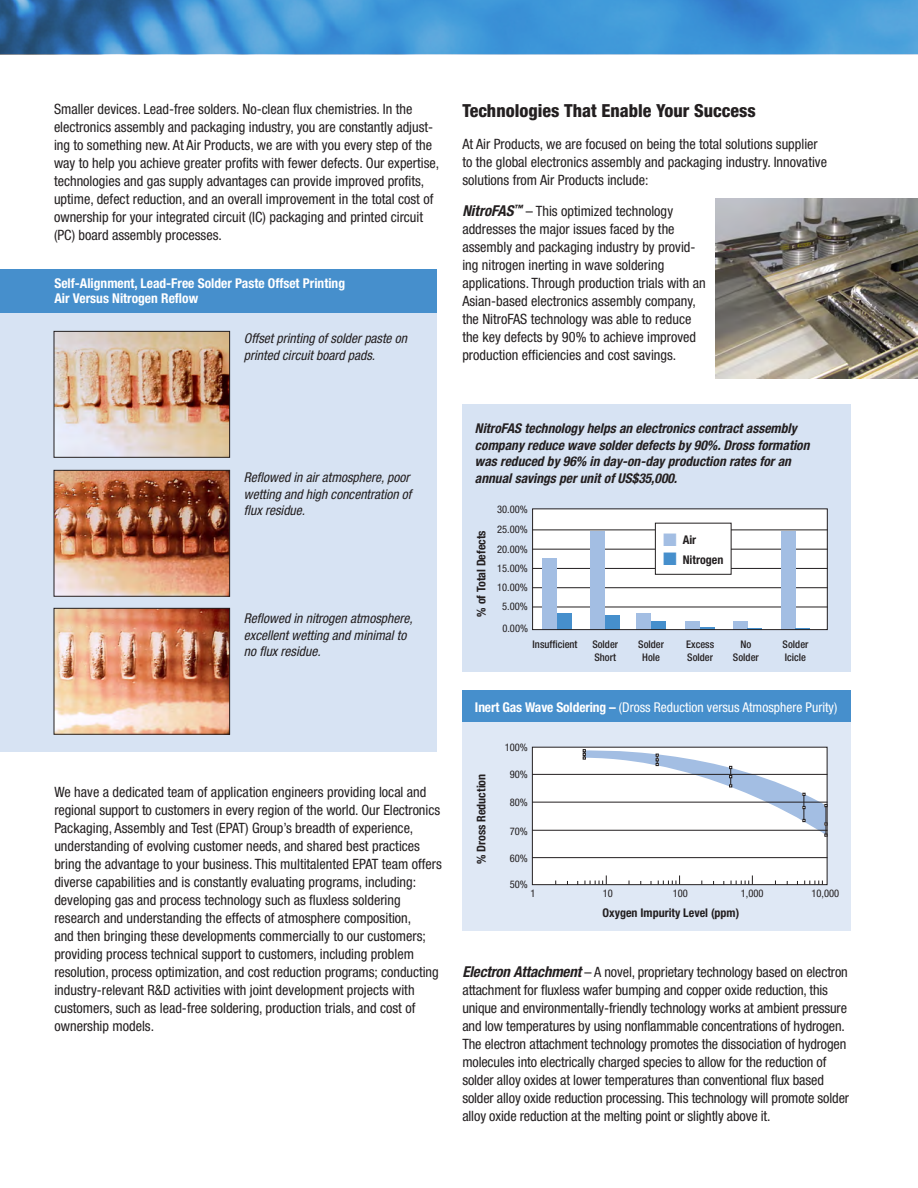
<style>
.page{position:relative;width:918px;height:1188px;background:#fff}
.page>*{position:absolute;margin:0;border:0;box-sizing:border-box;transform-origin:0 0}
.t1{font:800 condensed 18px "Helvetica Neue";color:#231f20}
.t2{font:condensed 14.25px/18px "Helvetica Neue";color:#231f20}
.t3{font:italic condensed 13.5px/16.5px "Helvetica Neue";color:#231f20}
.t4{font:italic 700 condensed 13.5px/16.5px "Helvetica Neue";color:#231f20}
.t5{font:700 condensed 13.5px/15px "Helvetica Neue";color:#fff}
.t6{font:condensed 13.5px "Helvetica Neue";color:#fff}
.t7{font:700 condensed 12px "Helvetica Neue";color:#231f20}
.t8{font:condensed 10.5px/19px "Helvetica Neue";color:#231f20}
.t9{font:500 condensed 10.5px/13.5px "Helvetica Neue";color:#231f20}
.s1{font-weight:700;font-style:italic;font-size:15px}
.s2{color:#a3bee3}
.s3{color:#468fcc}
.s4{font-weight:700}
</style>
<div class="page">
<div style="left:462px;top:690px;width:388px;height:241px;background:#dfe8f5"></div>
<div style="left:532px;top:747px;width:295px;height:138px;background:#fff"></div>
<div style="left:0;top:313px;width:437px;height:438px;background:#d7e3f3"></div>
<div style="left:0;top:270px;width:437px;height:43px;background:#468fcc"></div>
<div style="left:462px;top:405px;width:388px;height:267px;background:#d7e3f3"></div>
<hr style="left:532px;top:774px;width:295px;height:1px;background:#231f20">
<hr style="left:532px;top:802px;width:295px;height:1px;background:#231f20">
<hr style="left:532px;top:830px;width:295px;height:1px;background:#231f20">
<hr style="left:532px;top:857px;width:295px;height:1px;background:#231f20">
<svg style="left:532px;top:510px;width:296px;height:121px;background:#e6ebf1"></svg>
<div style="left:532px;top:508px;width:296px;height:122px;border:1px solid #231f20"></div>
<div style="left:532px;top:747px;width:295px;height:138px;border:1px solid #231f20"></div>
<div style="left:655px;top:523px;width:76px;height:51px;background:#fff"></div>
<div style="left:655px;top:523px;width:77px;height:52px;border:1px solid #231f20"></div>
<div style="left:462px;top:690px;width:388px;height:32px;background:#468fcc"></div>
<svg style="left:731px;top:875px;width:22px;height:9px"></svg>
<svg style="left:804px;top:881px;width:19px;height:3px"></svg>
<svg style="left:658px;top:875px;width:22px;height:9px"></svg>
<svg style="left:585px;top:875px;width:22px;height:9px"></svg>
<svg style="left:583px;top:746px;width:244px;height:90px"></svg>
<img style="left:0;top:0;width:918px;height:54px">
<img style="left:56px;top:333px;width:172px;height:123px">
<div style="left:54px;top:331px;width:176px;height:127px;border:1px solid #231f20"></div>
<img style="left:56px;top:472px;width:172px;height:123px">
<div style="left:54px;top:470px;width:176px;height:127px;border:1px solid #231f20"></div>
<img style="left:56px;top:610px;width:172px;height:123px">
<div style="left:54px;top:608px;width:176px;height:127px;border:1px solid #231f20"></div>
<img style="left:715px;top:198px;width:203px;height:180px">
<p class="t2" style="left:54px;top:100px;width:387px">Smaller devices. Lead-free solders. No-clean flux chemistries. In the electronics assembly and packaging industry, you are constantly adjust&shy;ing to something new. At Air Products, we are with you every step of the way to help you achieve greater profits with fewer defects. Our expertise, technologies and gas supply advantages can provide improved profits, uptime, defect reduction, and an overall improvement in the total cost of ownership for your integrated circuit (IC) packaging and printed circuit (PC) board assembly processes.</p>
<p class="t5" style="left:54px;top:276px;width:292px">Self-Alignment, Lead-Free Solder Paste Offset Printing<br>Air Versus Nitrogen Reflow</p>
<p class="t3" style="left:244px;top:330px;width:165px">Offset printing of solder paste on printed circuit board pads.</p>
<p class="t1" style="left:462px;top:100px;width:295px">Technologies That Enable Your Success</p>
<p class="t2" style="left:462px;top:135px;width:366px">At Air Products, we are focused on being the total solutions supplier to the global electronics assembly and packaging industry. Innovative solutions from Air Products include:</p>
<p class="t2" style="left:462px;top:202px;width:245px"><span class="s1">NitroFAS</span><sup>™</sup> – This optimized technology addresses the major issues faced by the assembly and packaging industry by provid&shy;ing nitrogen inerting in wave soldering applications. Through production trials with an Asian-based electronics assembly company, the NitroFAS technology was able to reduce the key defects by 90% to achieve improved production efficiencies and cost savings.</p>
<p class="t3" style="left:244px;top:469px;width:169px">Reflowed in air atmosphere, poor wetting and high concentration of flux residue.</p>
<p class="t3" style="left:244px;top:610px;width:170px">Reflowed in nitrogen atmosphere, excellent wetting and minimal to no flux residue.</p>
<p class="t2" style="left:54px;top:783px;width:389px">We have a dedicated team of application engineers providing local and regional support to customers in every region of the world. Our Electronics Packaging, Assembly and Test (EPAT) Group’s breadth of experience, understanding of evolving customer needs, and shared best practices bring the advantage to your business. This multitalented EPAT team offers diverse capabilities and is constantly evaluating programs, including: developing gas and process technology such as fluxless soldering research and understanding the effects of atmosphere composition,<br>and then bringing these developments commercially to our customers; providing process technical support to customers, including problem resolution, process optimization, and cost reduction programs; conducting industry-relevant R&amp;D activities with joint development projects with customers, such as lead-free soldering, production trials, and cost of ownership models.</p>
<p class="t4" style="left:475px;top:420px;width:336px">NitroFAS technology helps an electronics contract assembly company reduce wave solder defects by 90%. Dross formation was reduced by 96% in day-on-day production rates for an annual savings per unit of US$35,000.</p>
<p class="t8" style="left:497px;top:499px;width:32px;line-height:20.7px">30.00%<br>25.00%</p>
<p class="t8" style="left:497px;top:539px;width:32px;text-align:center">20.00%<br>15.00%<br>10.00%<br>5.00%</p>
<p class="t7" style="left:474px;top:617px;width:88px;rotate:-90deg">% of Total Defects</p>
<p class="t7" style="left:663px;top:533px;width:35px"><span class="s2">■</span> Air</p>
<p class="t7" style="left:663px;top:552px;width:62px"><span class="s3">■</span> Nitrogen</p>
<p class="t8" style="left:502px;top:618px;width:27px">0.00%</p>
<p class="t9" style="left:533px;top:637px;width:46px">Insufficient</p>
<p class="t9" style="left:638px;top:637px;width:27px;text-align:center">Solder<br>Hole</p>
<p class="t9" style="left:686px;top:637px;width:29px">Excess<br>Solder</p>
<p class="t9" style="left:733px;top:637px;width:27px;text-align:center">No<br>Solder</p>
<p class="t9" style="left:783px;top:637px;width:27px">Solder<br>Icicle</p>
<p class="t9" style="left:592px;top:637px;width:27px">Solder<br>Short</p>
<p class="t6" style="left:475px;top:699px;width:364px"><span class="s4">Inert Gas Wave Soldering –</span> (Dross Reduction versus Atmosphere Purity)</p>
<p class="t7" style="left:474px;top:864px;width:92px;rotate:-90deg">% Dross Reduction</p>
<p class="t8" style="left:505px;top:737px;width:25px">100%</p>
<p class="t8" style="left:510px;top:765px;width:20px">90%</p>
<p class="t8" style="left:510px;top:793px;width:20px">80%</p>
<p class="t8" style="left:510px;top:822px;width:20px">70%</p>
<p class="t8" style="left:510px;top:848px;width:20px">60%</p>
<p class="t8" style="left:510px;top:875px;width:20px">50%</p>
<p class="t8" style="left:530px;top:884px;width:7px">1</p>
<p class="t8" style="left:603px;top:884px;width:12px">10</p>
<p class="t8" style="left:673px;top:884px;width:17px">100</p>
<p class="t8" style="left:741px;top:884px;width:24px">1,000</p>
<p class="t8" style="left:812px;top:884px;width:29px">10,000</p>
<p class="t7" style="left:603px;top:906px;width:138px">Oxygen Impurity Level (ppm)</p>
<p class="t2" style="left:462px;top:963px;width:388px"><span class="s1">Electron Attachment</span> – A novel, proprietary technology based on electron attachment for fluxless wafer bumping and copper oxide reduction, this unique and environmentally-friendly technology works at ambient pressure and low temperatures by using nonflammable concentrations of hydrogen.<br>The electron attachment technology promotes the dissociation of hydrogen molecules into electrically charged species to allow for the reduction of solder alloy oxides at lower temperatures than conventional flux based solder alloy oxide reduction processing. This technology will promote solder alloy oxide reduction at the melting point or slightly above it.</p>
</div>
